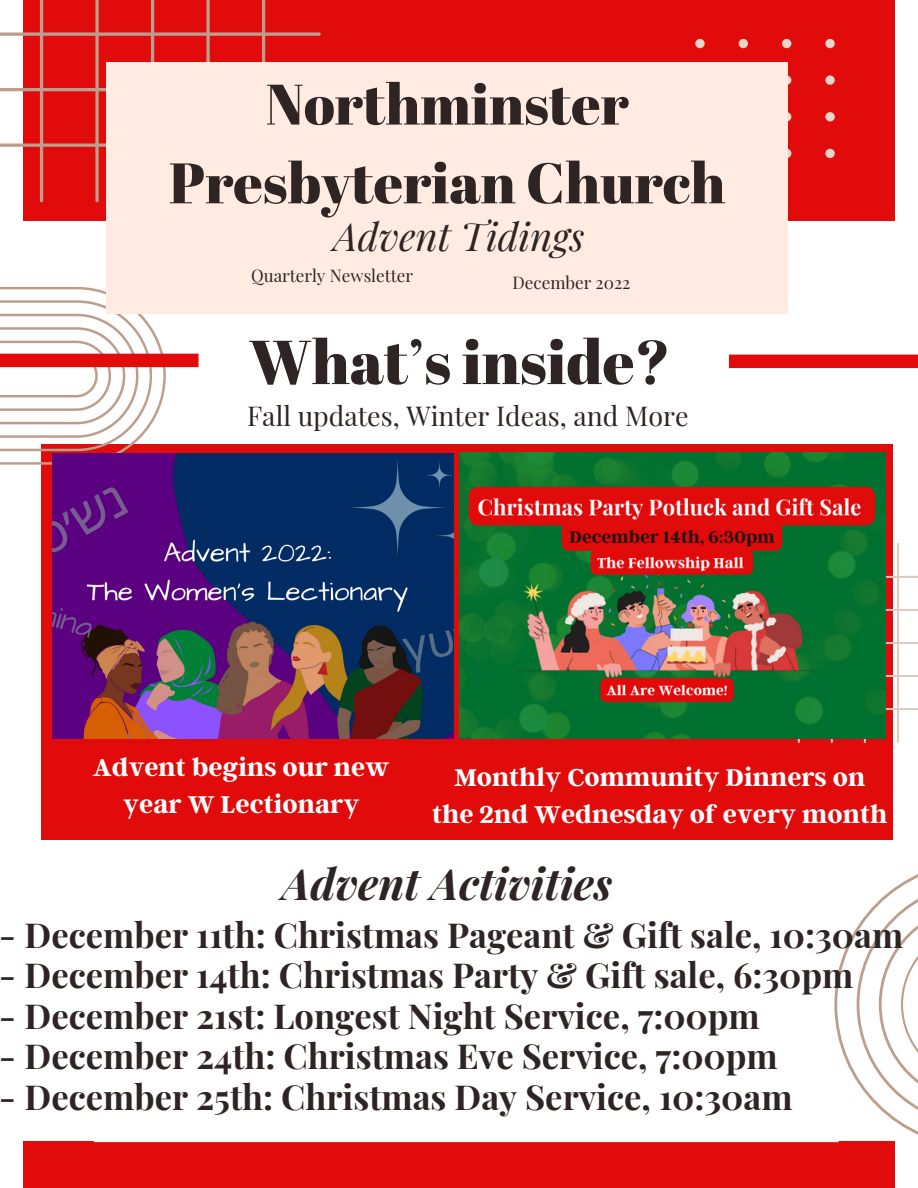
<style>
.page{position:relative;width:918px;height:1188px;background:#fff}
.page>*{position:absolute;margin:0;border:0;box-sizing:border-box;transform-origin:0 0}
.t1{font:61.8px "Abril Fatface";color:#2e2423}
.t2{font:57px/78.8px "Abril Fatface";color:#2e2423;text-align:center}
.t3{font:italic 700 43.2px "Playfair Display";color:#2e2423}
.t4{font:italic 38.55px "Playfair Display";color:#2e2423}
.t5{font:700 34.5px "Playfair Display";color:#2e2423}
.t6{font:700 27px/37.2px "Argent CF";color:#fff;text-align:center}
.t7{font:26.85px "Playfair Display";color:#2e2423}
.t8{font:17.1px "Playfair Display";color:#2e2423}
</style>
<div class="page">
<div style="left:41px;top:444px;width:852px;height:396px;background:#e10b0b"></div>
<svg style="left:765px;top:543px;width:153px;height:200px"></svg>
<div style="left:23px;top:0;width:872px;height:220px;background:#e10b0b"></div>
<svg style="left:695px;top:39px;width:140px;height:119px"></svg>
<div style="left:23px;top:1141px;width:872px;height:47px;background:#e10b0b"></div>
<hr style="left:94px;top:1141px;width:745px;height:1px;background:#fff">
<svg style="left:0;top:0;width:321px;height:202px"></svg>
<svg style="left:0;top:287px;width:166px;height:178px"></svg>
<div style="left:107px;top:62px;width:681px;height:252px;background:#ffebe1"></div>
<svg style="left:834px;top:874px;width:84px;height:269px"></svg>
<div style="left:729px;top:355px;width:189px;height:13px;background:#e10b0b"></div>
<div style="left:0;top:354px;width:199px;height:13px;background:#e10b0b"></div>
<img style="left:53px;top:454px;width:400px;height:284px">
<img style="left:459px;top:452px;width:426px;height:286px">
<h2 class="t2" style="left:169px;top:63px;width:558px">Northminster<br>Presbyterian Church</h2>
<p class="t4" style="left:333px;top:210px;width:253px">Advent Tidings</p>
<p class="t8" style="left:251px;top:263px;width:164px">Quarterly Newsletter</p>
<p class="t8" style="left:512px;top:270px;width:119px">December 2022</p>
<h1 class="t1" style="left:249px;top:319px;width:423px">What’s inside?</h1>
<p class="t7" style="left:247px;top:397px;width:443px">Fall updates, Winter Ideas, and More</p>
<p class="t6" style="left:93px;top:748px;width:298px">Advent begins our new year W Lectionary</p>
<p class="t6" style="left:432px;top:757px;width:457px">Monthly Community Dinners on the 2nd Wednesday of every month</p>
<p class="t3" style="left:282px;top:853px;width:332px">Advent Activities</p>
<p class="t5" style="left:0;top:910px;width:905px">- December 11th: Christmas Pageant &amp; Gift sale, 10:30am</p>
<p class="t5" style="left:0;top:951px;width:855px">- December 14th: Christmas Party &amp; Gift sale, 6:30pm</p>
<p class="t5" style="left:0;top:991px;width:761px">- December 21st: Longest Night Service, 7:00pm</p>
<p class="t5" style="left:0;top:1032px;width:779px">- December 24th: Christmas Eve Service, 7:00pm</p>
<p class="t5" style="left:0;top:1072px;width:794px">- December 25th: Christmas Day Service, 10:30am</p>
</div>
